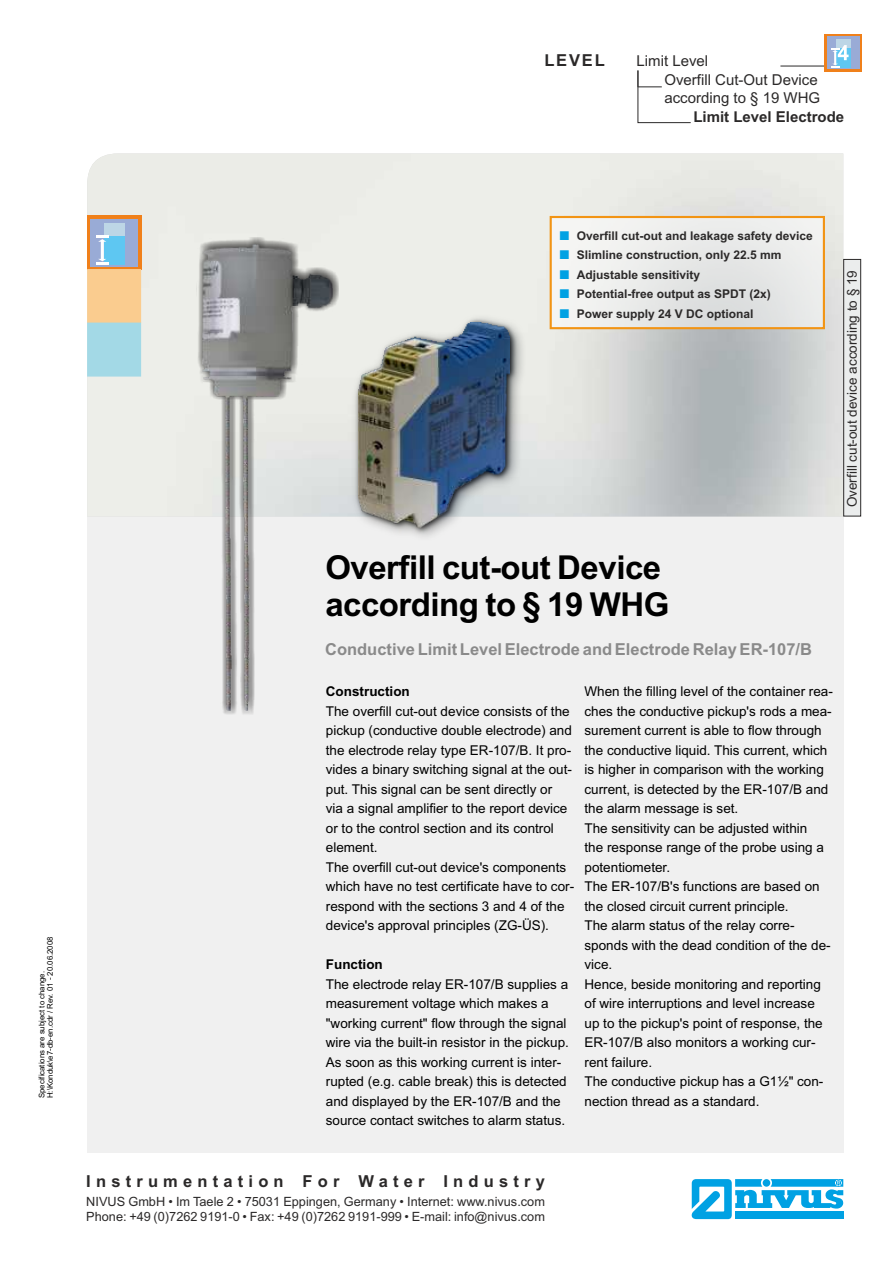
<style>
.page{position:relative;width:893px;height:1263px;background:#fff}
.page>*{position:absolute;margin:0;border:0;box-sizing:border-box;transform-origin:0 0}
.t1{font:700 33px/36.8px "Arial";letter-spacing:-.015em;color:#000}
.t2{font:700 16.5px "Arial";color:#8a8a8a}
.t3{font:700 16.5px "Arial";letter-spacing:.315em;color:#2b2929}
.t4{font:15px/18.5px "Arial";color:#2b2929}
.t5{font:700 15px "Arial";color:#2b2929}
.t6{font:13.5px/19.5px "Arial";color:#000}
.t7{font:13.5px "Arial";color:#2b2929}
.t8{font:700 13.5px "Arial";color:#000}
.t9{font:12.75px/15px "Arial";color:#2b2929}
.t10{font:700 12px/19.5px "Arial";color:#2b2929}
.t11{font:7.8px/7.9px "Arial";color:#000}
</style>
<div class="page">
<div style="left:87px;top:516px;width:756px;height:637px;background:#f0f0f0"></div>
<img style="left:87px;top:153px;width:756px;height:363px">
<div style="left:550px;top:216px;width:275px;height:113px;border:2px solid #f29414"></div>
<svg style="left:843px;top:259px;width:18px;height:258px;background:#d6d8d8"></svg>
<svg style="left:691px;top:1179px;width:152px;height:40px"></svg>
<hr style="left:780px;top:66px;width:63px;height:1px;background:#2b2929">
<div style="left:825px;top:34px;width:37px;height:37px;background:#f0801a"></div>
<div style="left:827px;top:36px;width:33px;height:33px;background:#99abd6"></div>
<div style="left:836px;top:39px;width:14px;height:9px;background:#bdd6e6"></div>
<div style="left:836px;top:48px;width:14px;height:20px;background:#5ec7f2"></div>
<svg style="left:831px;top:45px;width:18px;height:23px"></svg>
<div style="left:87px;top:216px;width:54px;height:54px;background:#f0801a"></div>
<div style="left:90px;top:219px;width:48px;height:47px;background:#99abd6"></div>
<div style="left:104px;top:223px;width:21px;height:13px;background:#bdd6e6"></div>
<svg style="left:87px;top:236px;width:56px;height:142px;background:#c4ccbd"></svg>
<img style="left:349px;top:313px;width:179px;height:224px">
<img style="left:355px;top:319px;width:162px;height:214px">
<img style="left:359px;top:323px;width:150px;height:204px">
<svg style="left:637px;top:70px;width:54px;height:53px"></svg>
<div style="left:196px;top:238px;width:143px;height:479px;background:#2b2929;opacity:.91"></div>
<img style="left:202px;top:243px;width:131px;height:469px">
<svg style="left:551px;top:217px;width:273px;height:111px"></svg>
<p class="t3" style="left:544px;top:54px;width:62px">LEVEL</p>
<p class="t4" style="left:664px;top:53px;width:157px;text-indent:-28px">Limit Level<br>Overfill Cut-Out Device according to § 19 WHG</p>
<p class="t5" style="left:693px;top:111px;width:152px">Limit Level Electrode</p>
<p class="t11" style="left:39px;top:1098px;width:163px;rotate:-90deg">Specifications are subject to change.<br>H:\Konduk\e7-db-en.cdr / Rev. 01 - 20.06.2008</p>
<p class="t10" style="left:577px;top:227px;width:238px">Overfill cut-out and leakage safety device Slimline construction, only 22.5 mm Adjustable sensitivity<br>Potential-free output as SPDT (2x)<br>Power supply 24 V DC optional</p>
<p class="t7" style="left:847px;top:507px;width:239px;rotate:-90deg">Overfill cut-out device according to § 19</p>
<h1 class="t1" style="left:325px;top:552px;width:346px">Overfill cut-out Device according to § 19 WHG</h1>
<p class="t2" style="left:325px;top:643px;width:488px">Conductive Limit Level Electrode and Electrode Relay ER-107/B</p>
<p class="t8" style="left:326px;top:686px;width:85px">Construction</p>
<p class="t6" style="left:326px;top:702px;width:250px">The overfill cut-out device consists of the pickup (conductive double electrode) and the electrode relay type ER-107/B. It pro&shy;vides a binary switching signal at the out&shy;put. This signal can be sent directly or<br>via a signal amplifier to the report device or to the control section and its control element.<br>The overfill cut-out device's components which have no test certificate have to cor&shy;respond with the sections 3 and 4 of the device's approval principles (ZG-ÜS).</p>
<p class="t8" style="left:326px;top:959px;width:58px">Function</p>
<p class="t6" style="left:326px;top:975px;width:245px">The electrode relay ER-107/B supplies a measurement voltage which makes a "working current" flow through the signal wire via the built-in resistor in the pickup.<br>As soon as this working current is inter&shy;rupted (e.g. cable break) this is detected and displayed by the ER-107/B and the source contact switches to alarm status.</p>
<p class="t6" style="left:585px;top:683px;width:250px">When the filling level of the container rea&shy;ches the conductive pickup's rods a mea&shy;surement current is able to flow through the conductive liquid. This current, which is higher in comparison with the working current, is detected by the ER-107/B and the alarm message is set.<br>The sensitivity can be adjusted within<br>the response range of the probe using a potentiometer.<br>The ER-107/B's functions are based on the closed circuit current principle.<br>The alarm status of the relay corre&shy;sponds with the dead condition of the de&shy;vice.<br>Hence, beside monitoring and reporting of wire interruptions and level increase up to the pickup's point of response, the ER-107/B also monitors a working cur&shy;rent failure.<br>The conductive pickup has a G1½" con&shy;nection thread as a standard.</p>
<p class="t3" style="left:86px;top:1175px;width:460px">Instrumentation For Water Industry</p>
<p class="t9" style="left:86px;top:1195px;width:460px">NIVUS GmbH • Im Taele 2 • 75031 Eppingen, Germany • Internet: www.nivus.com<br>Phone: +49 (0)7262 9191-0 • Fax: +49 (0)7262 9191-999 • E-mail: info@nivus.com</p>
</div>
